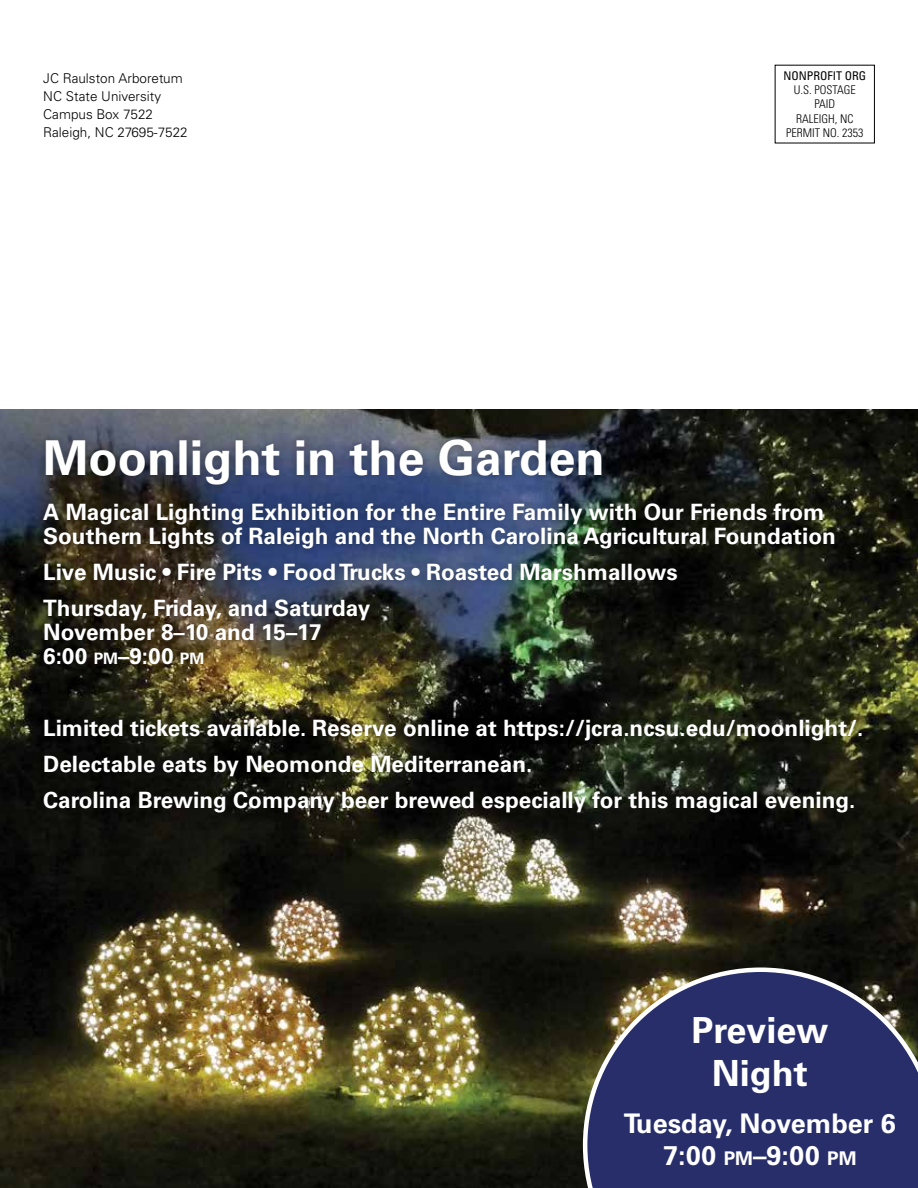
<style>
.page{position:relative;width:918px;height:1188px;background:#fff}
.page>*{position:absolute;margin:0;border:0;box-sizing:border-box;transform-origin:0 0}
.t1{font:700 48px "Univers LT Std";color:#fff}
.t2{font:700 36px/43.2px "Univers LT Std";color:#fff;text-align:center}
.t3{font:700 27px/32.4px "Univers LT Std";color:#fff;text-align:center}
.t4{font:700 22.5px/36px "Univers LT Std";color:#fff}
.t5{font:300 13.5px/18px "Univers LT Std";color:#000}
.t6{font:300 condensed 12px/14.4px "Univers LT Std";color:#000;text-align:center}
.t7{font:condensed 12px "Univers LT Std";color:#000}
.s1{font-size:15.75px}
.s2{font-size:18.9px}
</style>
<div class="page">
<img style="left:0;top:410px;width:918px;height:778px">
<div style="left:36px;top:432px;width:833px;height:388px;background:#000;opacity:.3"></div>
<svg style="left:583px;top:968px;width:335px;height:220px;background:#313664"></svg>
<p class="t5" style="left:43px;top:69px;width:146px">JC Raulston Arboretum<br>NC State University<br>Campus Box 7522<br>Raleigh, NC 27695-7522</p>
<p class="t7" style="left:783px;top:68px;width:84px">NONPROFIT ORG</p>
<p class="t6" style="left:786px;top:83px;width:79px">U.S. POSTAGE<br>PAID<br>RALEIGH, NC<br>PERMIT NO. 2353</p>
<h1 class="t1" style="left:43px;top:430px;width:563px">Moonlight in the Garden</h1>
<p class="t4" style="left:43px;top:500px;width:794px;line-height:24px">A Magical Lighting Exhibition for the Entire Family with Our Friends from<br>Southern Lights of Raleigh and the North Carolina Agricultural Foundation</p>
<p class="t4" style="left:43px;top:554px;width:636px">Live Music • Fire Pits • Food Trucks • Roasted Marshmallows<br>Thursday, Friday, and Saturday</p>
<p class="t4" style="left:43px;top:620px;width:280px;line-height:24px">November 8–10 and 15–17<br>6:00 <span class="s1">PM</span>–9:00 <span class="s1">PM</span></p>
<p class="t4" style="left:43px;top:710px;width:822px">Limited tickets available. Reserve online at https://jcra.ncsu.edu/moonlight/.<br>Delectable eats by Neomonde Mediterranean.<br>Carolina Brewing Company beer brewed especially for this magical evening.</p>
<h2 class="t2" style="left:691px;top:1009px;width:138px">Preview<br>Night</h2>
<p class="t3" style="left:624px;top:1107px;width:274px">Tuesday, November 6<br>7:00 <span class="s2">PM</span>–9:00 <span class="s2">PM</span></p>
</div>
